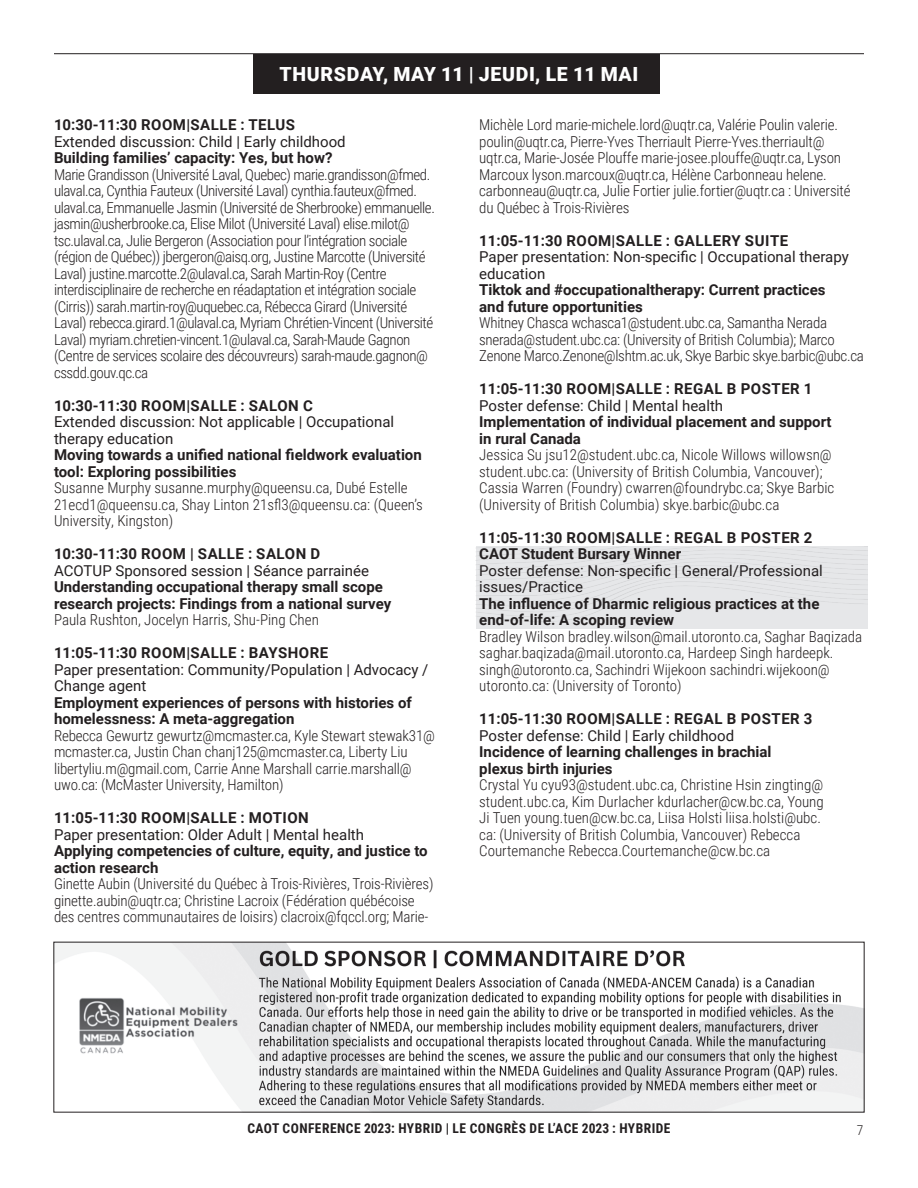
<style>
.page{position:relative;width:918px;height:1188px;background:#fff}
.page>*{position:absolute;margin:0;border:0;box-sizing:border-box;transform-origin:0 0}
.t1{font:900 19.5px "Roboto";letter-spacing:.035em;color:#fff}
.t2{font:300 15px/16.5px "Roboto Condensed";letter-spacing:-.01em;color:#231f20}
.t3{font:300 15px/16.5px "Roboto Condensed";letter-spacing:-.03em;color:#231f20}
.t4{font:700 15px/16.5px "Roboto";color:#231f20}
.t5{font:15px/16.5px "Roboto";color:#231f20}
.t6{font:700 15px "Roboto";letter-spacing:.035em;color:#231f20}
.t7{font:700 13.5px "Roboto Condensed";letter-spacing:.035em;color:#231f20}
.t8{font:300 13.5px "Roboto Condensed";color:#231f20}
</style>
<div class="page">
<div style="left:476px;top:546px;width:391px;height:83px;background:#e6e7e9"></div>
<div style="left:253px;top:54px;width:406px;height:40px;background:#231f20"></div>
<hr style="left:54px;top:53px;width:810px;height:1px;background:#231f20">
<img style="left:56px;top:944px;width:806px;height:166px">
<h1 class="t1" style="left:280px;top:61px;width:360px">THURSDAY, MAY 11 | JEUDI, LE 11 MAI</h1>
<p class="t6" style="left:54px;top:115px;width:243px">10:30-11:30 ROOM|SALLE : TELUS</p>
<p class="t5" style="left:54px;top:133px;width:293px">Extended discussion: Child | Early childhood</p>
<p class="t4" style="left:54px;top:149px;width:280px">Building families’ capacity: Yes, but how?</p>
<p class="t3" style="left:54px;top:166px;width:382px">Marie Grandisson (Université Laval, Quebec) marie.grandisson@fmed. ulaval.ca, Cynthia Fauteux (Université Laval) cynthia.fauteux@fmed. ulaval.ca, Emmanuelle Jasmin (Université de Sherbrooke) emmanuelle. jasmin@usherbrooke.ca, Elise Milot (Université Laval) elise.milot@ tsc.ulaval.ca, Julie Bergeron (Association pour l’intégration sociale (région de Québec)) jbergeron@aisq.org, Justine Marcotte (Université Laval) justine.marcotte.2@ulaval.ca, Sarah Martin-Roy (Centre interdisciplinaire de recherche en réadaptation et intégration sociale (Cirris)) sarah.martin-roy@uquebec.ca, Rébecca Girard (Université Laval) rebecca.girard.1@ulaval.ca, Myriam Chrétien-Vincent (Université Laval) myriam.chretien-vincent.1@ulaval.ca, Sarah-Maude Gagnon (Centre de services scolaire des découvreurs) sarah-maude.gagnon@ cssdd.gouv.qc.ca</p>
<p class="t6" style="left:54px;top:395px;width:260px">10:30-11:30 ROOM|SALLE : SALON C</p>
<p class="t5" style="left:54px;top:413px;width:342px">Extended discussion: Not applicable | Occupational therapy education</p>
<p class="t4" style="left:54px;top:446px;width:369px">Moving towards a unified national fieldwork evaluation tool: Exploring possibilities</p>
<p class="t2" style="left:54px;top:479px;width:370px">Susanne Murphy susanne.murphy@queensu.ca, Dubé Estelle<br>21ecd1@queensu.ca, Shay Linton 21sfl3@queensu.ca: (Queen’s<br>University, Kingston)</p>
<p class="t6" style="left:54px;top:544px;width:268px">10:30-11:30 ROOM | SALLE : SALON D</p>
<p class="t5" style="left:54px;top:562px;width:317px">ACOTUP Sponsored session | Séance parrainée</p>
<p class="t4" style="left:54px;top:578px;width:339px">Understanding occupational therapy small scope research projects: Findings from a national survey</p>
<p class="t2" style="left:54px;top:611px;width:266px">Paula Rushton, Jocelyn Harris, Shu-Ping Chen</p>
<p class="t6" style="left:54px;top:643px;width:276px">11:05-11:30 ROOM|SALLE : BAYSHORE</p>
<p class="t5" style="left:54px;top:661px;width:376px">Paper presentation: Community/Population | Advocacy /<br>Change agent</p>
<p class="t4" style="left:54px;top:694px;width:359px">Employment experiences of persons with histories of homelessness: A meta-aggregation</p>
<p class="t2" style="left:54px;top:727px;width:382px">Rebecca Gewurtz gewurtz@mcmaster.ca, Kyle Stewart stewak31@ mcmaster.ca, Justin Chan chanj125@mcmaster.ca, Liberty Liu libertyliu.m@gmail.com, Carrie Anne Marshall carrie.marshall@ uwo.ca: (McMaster University, Hamilton)</p>
<p class="t6" style="left:54px;top:808px;width:256px">11:05-11:30 ROOM|SALLE : MOTION</p>
<p class="t5" style="left:54px;top:826px;width:312px">Paper presentation: Older Adult | Mental health</p>
<p class="t4" style="left:54px;top:842px;width:375px">Applying competencies of culture, equity, and justice to action research</p>
<p class="t2" style="left:54px;top:875px;width:381px">Ginette Aubin (Université du Québec à Trois-Rivières, Trois-Rivières) ginette.aubin@uqtr.ca; Christine Lacroix (Fédération québécoise des centres communautaires de loisirs) clacroix@fqccl.org; Marie-</p>
<p class="t2" style="left:479px;top:116px;width:373px">Michèle Lord marie-michele.lord@uqtr.ca, Valérie Poulin valerie. poulin@uqtr.ca, Pierre-Yves Therriault Pierre-Yves.therriault@ uqtr.ca, Marie-Josée Plouffe marie-josee.plouffe@uqtr.ca, Lyson Marcoux lyson.marcoux@uqtr.ca, Hélène Carbonneau helene. carbonneau@uqtr.ca, Julie Fortier julie.fortier@uqtr.ca : Université du Québec à Trois-Rivières</p>
<p class="t6" style="left:479px;top:230px;width:311px">11:05-11:30 ROOM|SALLE : GALLERY SUITE</p>
<p class="t5" style="left:479px;top:248px;width:371px">Paper presentation: Non-specific | Occupational therapy education</p>
<p class="t4" style="left:479px;top:281px;width:348px">Tiktok and #occupationaltherapy: Current practices and future opportunities</p>
<p class="t2" style="left:479px;top:314px;width:386px">Whitney Chasca wchasca1@student.ubc.ca, Samantha Nerada snerada@student.ubc.ca: (University of British Columbia); Marco<br>Zenone Marco.Zenone@lshtm.ac.uk, Skye Barbic skye.barbic@ubc.ca</p>
<p class="t6" style="left:479px;top:379px;width:335px">11:05-11:30 ROOM|SALLE : REGAL B POSTER 1</p>
<p class="t5" style="left:479px;top:397px;width:246px">Poster defense: Child | Mental health</p>
<p class="t4" style="left:479px;top:413px;width:354px">Implementation of individual placement and support in rural Canada</p>
<p class="t2" style="left:479px;top:446px;width:357px">Jessica Su jsu12@student.ubc.ca, Nicole Willows willowsn@ student.ubc.ca: (University of British Columbia, Vancouver); Cassia Warren (Foundry) cwarren@foundrybc.ca; Skye Barbic (University of British Columbia) skye.barbic@ubc.ca</p>
<p class="t4" style="left:479px;top:529px;width:335px">11:05-11:30 ROOM|SALLE : REGAL B POSTER 2<br>CAOT Student Bursary Winner</p>
<p class="t5" style="left:479px;top:562px;width:345px">Poster defense: Non-specific | General/Professional issues/Practice</p>
<p class="t4" style="left:479px;top:595px;width:342px">The influence of Dharmic religious practices at the end-of-life: A scoping review</p>
<p class="t2" style="left:479px;top:628px;width:384px">Bradley Wilson bradley.wilson@mail.utoronto.ca, Saghar Baqizada saghar.baqizada@mail.utoronto.ca, Hardeep Singh hardeepk. singh@utoronto.ca, Sachindri Wijekoon sachindri.wijekoon@ utoronto.ca: (University of Toronto)</p>
<p class="t6" style="left:479px;top:709px;width:335px">11:05-11:30 ROOM|SALLE : REGAL B POSTER 3</p>
<p class="t5" style="left:479px;top:727px;width:256px">Poster defense: Child | Early childhood</p>
<p class="t4" style="left:479px;top:743px;width:294px">Incidence of learning challenges in brachial plexus birth injuries</p>
<p class="t2" style="left:479px;top:776px;width:346px">Crystal Yu cyu93@student.ubc.ca, Christine Hsin zingting@ student.ubc.ca, Kim Durlacher kdurlacher@cw.bc.ca, Young Ji Tuen young.tuen@cw.bc.ca, Liisa Holsti liisa.holsti@ubc. ca: (University of British Columbia, Vancouver) Rebecca Courtemanche Rebecca.Courtemanche@cw.bc.ca</p>
<p class="t7" style="left:247px;top:1119px;width:425px">CAOT CONFERENCE 2023: HYBRID | LE CONGRÈS DE L’ACE 2023 : HYBRIDE</p>
<p class="t8" style="left:857px;top:1121px;width:8px">7</p>
</div>
